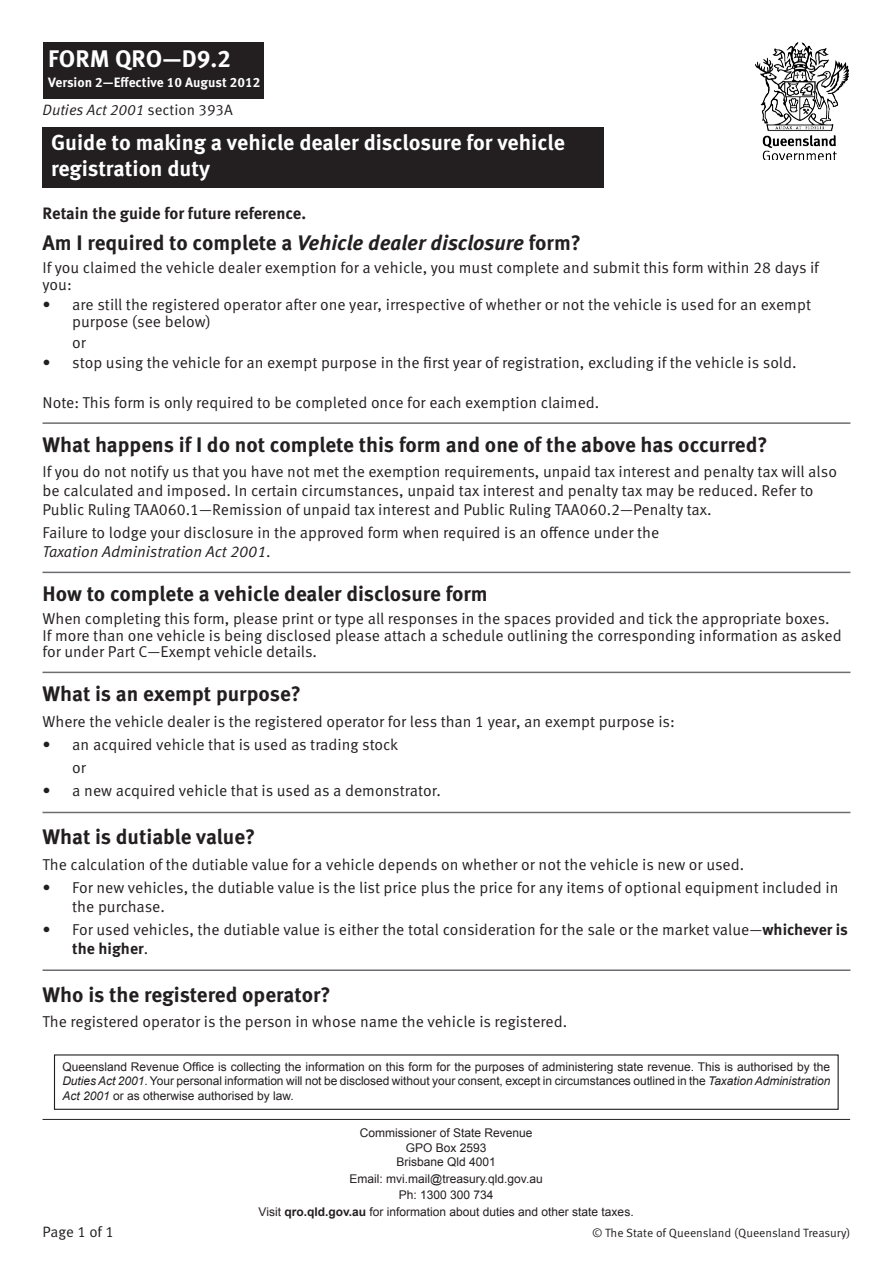
<style>
.page{position:relative;width:893px;height:1263px;background:#fff}
.page>*{position:absolute;margin:0;border:0;box-sizing:border-box;transform-origin:0 0}
.Form_Head{font:700 24px "Meta Pro";color:#fff}
.Heading{font:700 21.75px/26.1px "Meta Pro";color:#fff}
.t1{font:700 21px "Meta Pro";color:#231f20}
.t2{font:700 16.5px "Meta Pro";color:#231f20}
.t3{font:15.75px/16.5px "Meta Pro";color:#231f20}
.t4{font:italic 15.75px "Meta Pro";color:#231f20}
.Italic{font:italic 15px "Meta Pro";color:#231f20}
.Form_text{font:15px "Meta Pro";letter-spacing:-.005em;color:#231f20}
.Form_Head-2{font:700 13.5px "Meta Pro";color:#fff}
.Privacy_statement{font:12px/14.4px "Arial";color:#231f20;text-align:justify}
.Form_text-2{font:12px "Meta Pro";color:#231f20}
.s1{font-style:normal}
.s2{font-style:italic}
.s3{font-weight:700}
</style>
<div class="page">
<hr style="left:43px;top:422px;width:807px;height:2px;background:#6c6d70">
<hr style="left:43px;top:572px;width:807px;height:1px;background:#6c6d70">
<hr style="left:43px;top:672px;width:807px;height:1px;background:#6c6d70">
<hr style="left:43px;top:812px;width:807px;height:1px;background:#6c6d70">
<hr style="left:43px;top:969px;width:807px;height:2px;background:#6c6d70">
<div style="left:43px;top:128px;width:561px;height:60px;background:#231f20"></div>
<div style="left:43px;top:43px;width:221px;height:56px;background:#231f20"></div>
<hr style="left:43px;top:1119px;width:807px;height:1px;background:#231f20">
<div style="left:54px;top:1054px;width:785px;height:56px;border:1px solid #231f20"></div>
<img style="left:755px;top:43px;width:94px;height:117px">
<p class="Form_Head" style="left:48px;top:44px;width:184px">FORM QRO—D9.2</p>
<p class="Form_Head-2" style="left:48px;top:73px;width:214px">Version 2—Effective 10 August 2012</p>
<p class="Italic" style="left:43px;top:100px;width:192px">Duties Act 2001 <span class="s1">section 393A</span></p>
<p class="Heading" style="left:51px;top:130px;width:515px">Guide to making a vehicle dealer disclosure for vehicle registration duty</p>
<p class="t2" style="left:43px;top:202px;width:265px">Retain the guide for future reference.</p>
<p class="t1" style="left:43px;top:230px;width:540px">Am I required to complete a <span class="s2">Vehicle dealer disclosure</span> form?</p>
<p class="t3" style="left:43px;top:260px;width:778px">If you claimed the vehicle dealer exemption for a vehicle, you must complete and submit this form within 28 days if you:</p>
<p class="t3" style="left:72px;top:297px;width:740px;text-indent:-30px">• are still the registered operator after one year, irrespective of whether or not the vehicle is used for an exempt purpose (see below)</p>
<p class="t3" style="left:72px;top:334px;width:15px">or</p>
<p class="t3" style="left:43px;top:355px;width:755px">• stop using the vehicle for an exempt purpose in the first year of registration, excluding if the vehicle is sold.</p>
<p class="t3" style="left:43px;top:395px;width:558px">Note: This form is only required to be completed once for each exemption claimed.</p>
<p class="t1" style="left:43px;top:431px;width:727px">What happens if I do not complete this form and one of the above has occurred?</p>
<p class="t3" style="left:43px;top:463px;width:796px;line-height:18.9px">If you do not notify us that you have not met the exemption requirements, unpaid tax interest and penalty tax will also be calculated and imposed. In certain circumstances, unpaid tax interest and penalty tax may be reduced. Refer to<br>Public Ruling TAA060.1—Remission of unpaid tax interest and Public Ruling TAA060.2—Penalty tax.</p>
<p class="t3" style="left:43px;top:525px;width:618px">Failure to lodge your disclosure in the approved form when required is an offence under the</p>
<p class="t4" style="left:43px;top:542px;width:229px">Taxation Administration Act 2001<span class="s1">.</span></p>
<p class="t1" style="left:43px;top:581px;width:447px">How to complete a vehicle dealer disclosure form</p>
<p class="t3" style="left:43px;top:611px;width:801px">When completing this form, please print or type all responses in the spaces provided and tick the appropriate boxes.<br>If more than one vehicle is being disclosed please attach a schedule outlining the corresponding information as asked for under Part C—Exempt vehicle details.</p>
<p class="t1" style="left:43px;top:681px;width:260px">What is an exempt purpose?</p>
<p class="t3" style="left:43px;top:713px;width:634px">Where the vehicle dealer is the registered operator for less than 1 year, an exempt purpose is:</p>
<p class="t3" style="left:43px;top:736px;width:357px">• an acquired vehicle that is used as trading stock</p>
<p class="t3" style="left:72px;top:760px;width:15px">or</p>
<p class="t3" style="left:43px;top:783px;width:400px">• a new acquired vehicle that is used as a demonstrator.</p>
<p class="t1" style="left:43px;top:824px;width:214px">What is dutiable value?</p>
<p class="t3" style="left:43px;top:856px;width:703px">The calculation of the dutiable value for a vehicle depends on whether or not the vehicle is new or used.</p>
<p class="t3" style="left:72px;top:878px;width:768px;line-height:18.9px;text-indent:-30px">• For new vehicles, the dutiable value is the list price plus the price for any items of optional equipment included in the purchase.</p>
<p class="t3" style="left:72px;top:920px;width:777px;line-height:18.9px;text-indent:-30px">• For used vehicles, the dutiable value is either the total consideration for the sale or the market value—<span class="s3">whichever is the higher</span>.</p>
<p class="t1" style="left:43px;top:981px;width:290px">Who is the registered operator?</p>
<p class="t3" style="left:43px;top:1014px;width:526px">The registered operator is the person in whose name the vehicle is registered.</p>
<p class="Privacy_statement" style="left:62px;top:1060px;width:769px">Queensland Revenue Office is collecting the information on this form for the purposes of administering state revenue. This is authorised by the <span class="s2">Duties Act 2001</span>. Your personal information will not be disclosed without your consent, except in circumstances outlined in the <span class="s2">Taxation Administration Act 2001</span> or as otherwise authorised by law.</p>
<p class="Privacy_statement" style="left:360px;top:1126px;width:174px">Commissioner of State Revenue</p>
<p class="Privacy_statement" style="left:406px;top:1140px;width:82px">GPO Box 2593</p>
<p class="Privacy_statement" style="left:396px;top:1155px;width:101px">Brisbane Qld 4001</p>
<p class="Privacy_statement" style="left:350px;top:1171px;width:195px">Email: mvi.mail@treasury.qld.gov.au</p>
<p class="Privacy_statement" style="left:399px;top:1188px;width:96px">Ph: 1300 300 734</p>
<p class="Privacy_statement" style="left:259px;top:1204px;width:377px">Visit <span class="s3">qro.qld.gov.au</span> for information about duties and other state taxes.</p>
<p class="Form_text" style="left:43px;top:1222px;width:73px">Page 1 of 1</p>
<p class="Form_text-2" style="left:592px;top:1225px;width:260px">© The State of Queensland (Queensland Treasury)</p>
</div>
